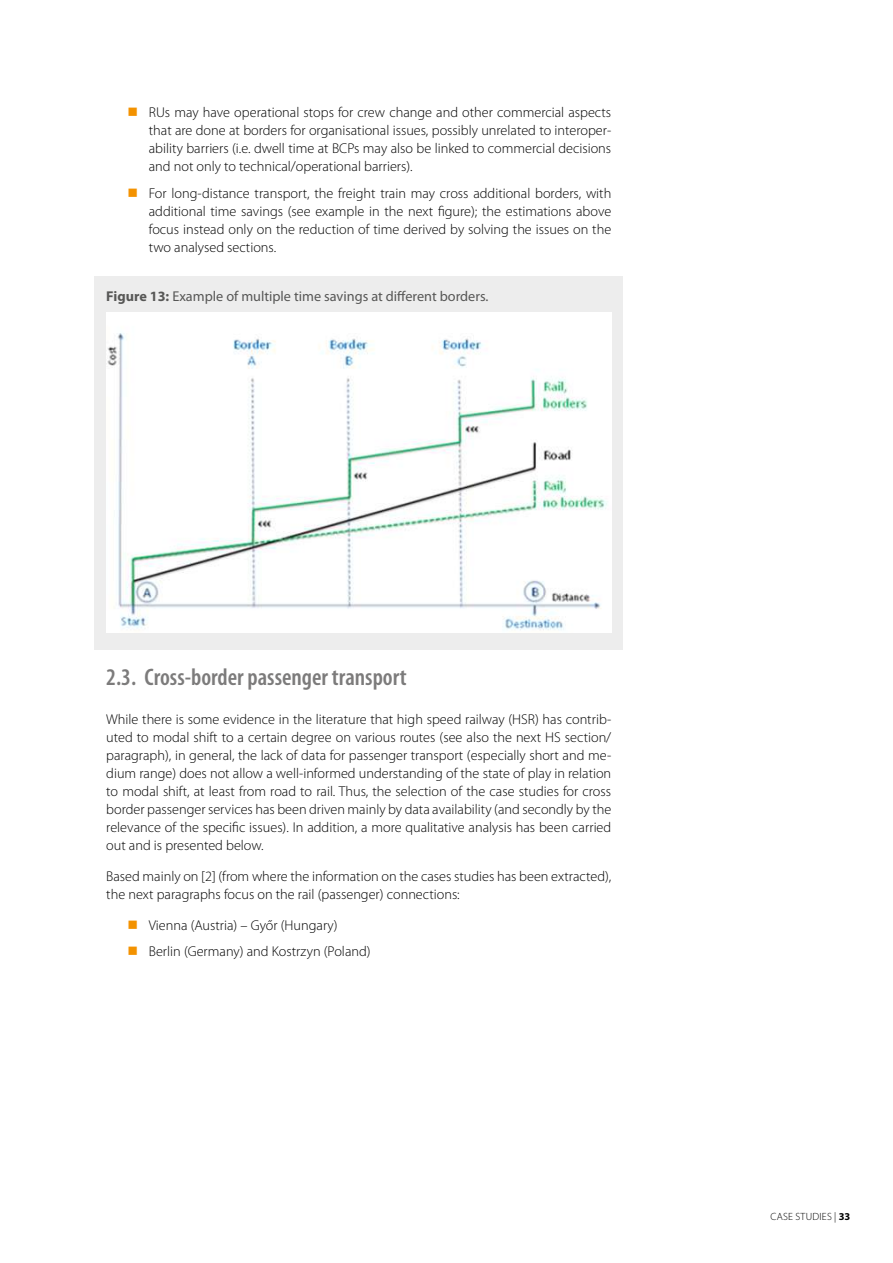
<style>
.page{position:relative;width:893px;height:1263px;background:#fff}
.page>*{position:absolute;margin:0;border:0;box-sizing:border-box;transform-origin:0 0}
.t1{font:600 condensed 24px "Myriad Pro";color:#7c7b7b}
.t2{font:300 14.25px/18px "Myriad Pro";color:#000;text-align:justify}
.t3{font:14.25px "Myriad Pro";color:#575756}
.t4{font:300 10.5px "Myriad Pro";color:#000}
.t5{font:700 10.5px "Myriad Pro";color:#000}
.s1{font-weight:700}
.s2{font-weight:300}
</style>
<div class="page">
<div style="left:94px;top:277px;width:529px;height:38px;background:#ededed"></div>
<div style="left:94px;top:285px;width:529px;height:364px;background:#ededed"></div>
<img style="left:106px;top:312px;width:505px;height:321px">
<p class="t2" style="left:149px;top:103px;width:464px">RUs may have operational stops for crew change and other commercial aspects that are done at borders for organisational issues, possibly unrelated to interoper&shy;ability barriers (i.e. dwell time at BCPs may also be linked to commercial decisions and not only to technical/operational barriers).</p>
<p class="t2" style="left:149px;top:184px;width:464px">For long-distance transport, the freight train may cross additional borders, with additional time savings (see example in the next figure); the estimations above focus instead only on the reduction of time derived by solving the issues on the two analysed sections.</p>
<p class="t3" style="left:106px;top:287px;width:384px"><span class="s1">Figure 13:</span> Example of multiple time savings at different borders.</p>
<h1 class="t1" style="left:106px;top:664px;width:302px">2.3. Cross-border passenger transport</h1>
<p class="t2" style="left:106px;top:711px;width:506px">While there is some evidence in the literature that high speed railway (HSR) has contrib&shy;uted to modal shift to a certain degree on various routes (see also the next HS section/ paragraph), in general, the lack of data for passenger transport (especially short and me&shy;dium range) does not allow a well-informed understanding of the state of play in relation to modal shift, at least from road to rail. Thus, the selection of the case studies for cross border passenger services has been driven mainly by data availability (and secondly by the relevance of the specific issues). In addition, a more qualitative analysis has been carried out and is presented below.</p>
<p class="t2" style="left:106px;top:868px;width:506px">Based mainly on [2] (from where the information on the cases studies has been extracted), the next paragraphs focus on the rail (passenger) connections:</p>
<p class="t2" style="left:149px;top:912px;width:223px;line-height:26.5px">Vienna (Austria) – Győr (Hungary)<br>Berlin (Germany) and Kostrzyn (Poland)</p>
<p class="t4" style="left:770px;top:1211px;width:13px">Case</p>
<p class="t4" style="left:795px;top:1211px;width:7px">studies</p>
<p class="t5" style="left:834px;top:1210px;width:18px"><span class="s2">|</span> 33</p>
</div>
